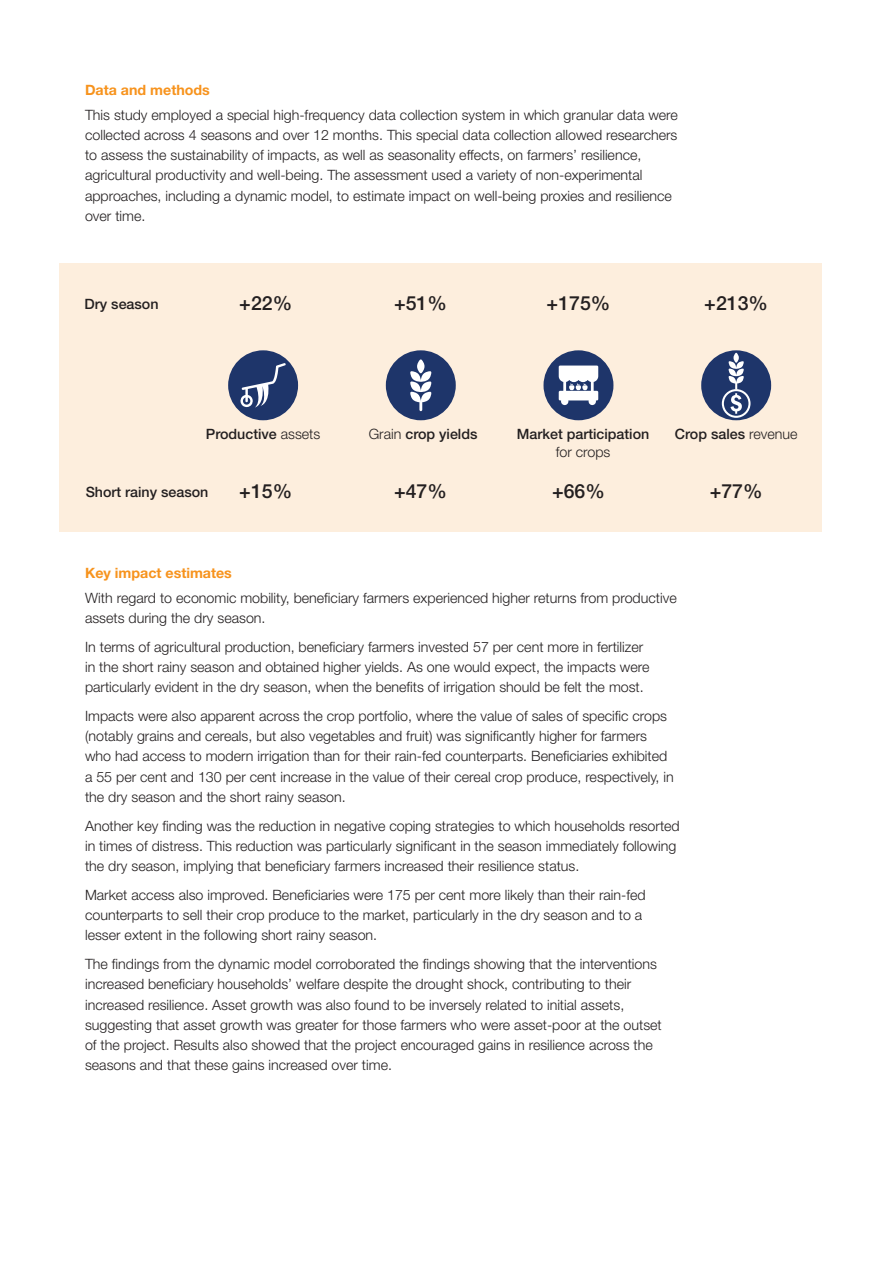
<style>
.page{position:relative;width:893px;height:1263px;background:#fff}
.page>*{position:absolute;margin:0;border:0;box-sizing:border-box;transform-origin:0 0}
.t1{font:500 19.5px "Helvetica Neue LT Std";color:#231f20}
.t2{font:300 14.25px/20.2px "Helvetica Neue LT Std";color:#231f20}
.t3{font:500 14.25px "Helvetica Neue LT Std";color:#231f20}
.t4{font:700 14.25px "Helvetica Neue LT Std";color:#f7931d}
.s1{font-weight:300}
</style>
<div class="page">
<div style="left:60px;top:264px;width:762px;height:268px;background:#fdeedd"></div>
<div style="left:228px;top:350px;width:70px;height:70px;background:#1e356a;border-radius:50%"></div>
<div style="left:386px;top:350px;width:70px;height:70px;background:#1e356a;border-radius:50%"></div>
<div style="left:543px;top:350px;width:70px;height:70px;background:#1e356a;border-radius:50%"></div>
<div style="left:701px;top:350px;width:70px;height:70px;background:#1e356a;border-radius:50%"></div>
<svg style="left:240px;top:363px;width:46px;height:44px"></svg>
<svg style="left:559px;top:366px;width:39px;height:39px"></svg>
<svg style="left:410px;top:359px;width:21px;height:52px"></svg>
<svg style="left:722px;top:353px;width:28px;height:65px"></svg>
<p class="t4" style="left:85px;top:81px;width:126px">Data and methods</p>
<p class="t2" style="left:85px;top:104px;width:594px">This study employed a special high-frequency data collection system in which granular data were collected across 4 seasons and over 12 months. This special data collection allowed researchers to assess the sustainability of impacts, as well as seasonality effects, on farmers’ resilience, agricultural productivity and well-being. The assessment used a variety of non-experimental approaches, including a dynamic model, to estimate impact on well-being proxies and resilience over time.</p>
<p class="t3" style="left:85px;top:296px;width:75px">Dry season</p>
<p class="t1" style="left:239px;top:291px;width:54px">+22%</p>
<p class="t1" style="left:394px;top:291px;width:54px">+51%</p>
<p class="t1" style="left:547px;top:291px;width:65px">+175%</p>
<p class="t1" style="left:704px;top:291px;width:65px">+213%</p>
<p class="t3" style="left:206px;top:425px;width:116px">Productive <span class="s1">assets</span></p>
<p class="t3" style="left:369px;top:425px;width:110px"><span class="s1">Grain</span> crop yields</p>
<p class="t3" style="left:517px;top:425px;width:134px">Market participation</p>
<p class="t2" style="left:556px;top:441px;width:56px">for crops</p>
<p class="t3" style="left:675px;top:425px;width:124px">Crop sales <span class="s1">revenue</span></p>
<p class="t3" style="left:86px;top:484px;width:124px">Short rainy season</p>
<p class="t1" style="left:239px;top:480px;width:54px">+15%</p>
<p class="t1" style="left:394px;top:480px;width:54px">+47%</p>
<p class="t1" style="left:552px;top:480px;width:54px">+66%</p>
<p class="t1" style="left:710px;top:480px;width:54px">+77%</p>
<p class="t4" style="left:85px;top:564px;width:148px">Key impact estimates</p>
<p class="t2" style="left:85px;top:587px;width:593px">With regard to economic mobility, beneficiary farmers experienced higher returns from productive assets during the dry season.</p>
<p class="t2" style="left:85px;top:636px;width:566px">In terms of agricultural production, beneficiary farmers invested 57 per cent more in fertilizer in the short rainy season and obtained higher yields. As one would expect, the impacts were particularly evident in the dry season, when the benefits of irrigation should be felt the most.</p>
<p class="t2" style="left:85px;top:705px;width:590px">Impacts were also apparent across the crop portfolio, where the value of sales of specific crops (notably grains and cereals, but also vegetables and fruit) was significantly higher for farmers who had access to modern irrigation than for their rain-fed counterparts. Beneficiaries exhibited a 55 per cent and 130 per cent increase in the value of their cereal crop produce, respectively, in the dry season and the short rainy season.</p>
<p class="t2" style="left:85px;top:815px;width:596px">Another key finding was the reduction in negative coping strategies to which households resorted in times of distress. This reduction was particularly significant in the season immediately following the dry season, implying that beneficiary farmers increased their resilience status.</p>
<p class="t2" style="left:85px;top:884px;width:562px">Market access also improved. Beneficiaries were 175 per cent more likely than their rain-fed counterparts to sell their crop produce to the market, particularly in the dry season and to a lesser extent in the following short rainy season.</p>
<p class="t2" style="left:85px;top:954px;width:578px">The findings from the dynamic model corroborated the findings showing that the interventions increased beneficiary households’ welfare despite the drought shock, contributing to their increased resilience. Asset growth was also found to be inversely related to initial assets, suggesting that asset growth was greater for those farmers who were asset-poor at the outset of the project. Results also showed that the project encouraged gains in resilience across the seasons and that these gains increased over time.</p>
</div>
